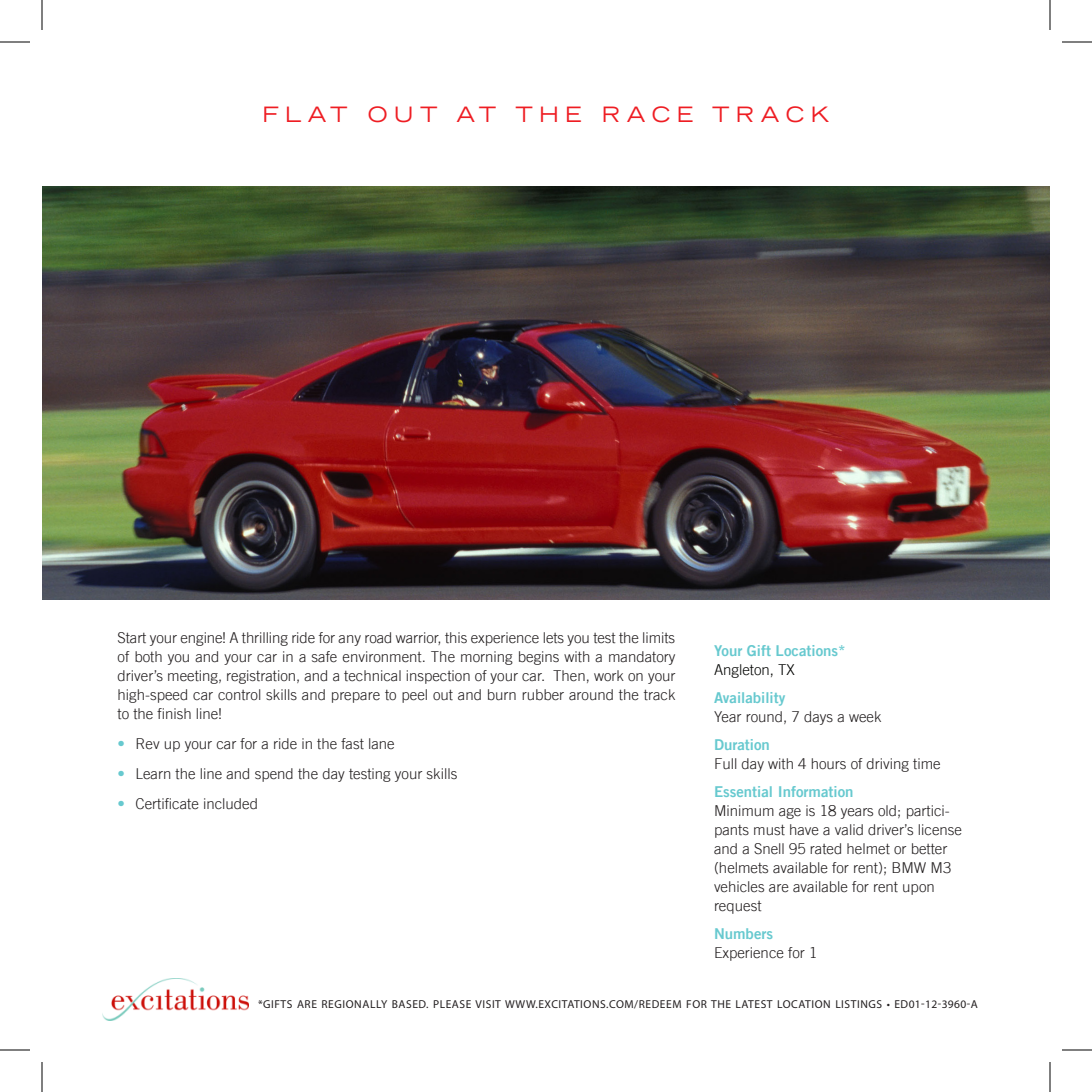
<style>
.page{position:relative;width:1092px;height:1092px;background:#fff}
.page>*{position:absolute;margin:0;border:0;box-sizing:border-box;transform-origin:0 0}
.Head{font:expanded 21px "Trade Gothic LT";letter-spacing:.3em;color:#ee1d23}
.t1{font:300 15px/19px "Trade Gothic LT";color:#231f20}
.t2{font:15px/19px "Trade Gothic LT Bold Two";color:#67c9cf}
.t3{font:300 15px/29.8px "Trade Gothic LT";color:#67c9cf;text-align:justify}
.t4{font:11.6px "Myriad Pro";letter-spacing:.05em;color:#231f20}
.s1{font-family:"Trade Gothic LT";font-weight:300;color:#040503}
.s2{font-family:"Trade Gothic LT Bold Two";font-weight:400;color:#67c9cf}
</style>
<div class="page">
<img style="left:102px;top:978px;width:147px;height:42px">
<img style="left:42px;top:186px;width:1008px;height:414px">
<hr style="left:0;top:42px;width:30px;height:1px;background:#000">
<hr style="left:1062px;top:42px;width:30px;height:1px;background:#000">
<hr style="left:0;top:1050px;width:30px;height:1px;background:#000">
<hr style="left:1062px;top:1050px;width:30px;height:1px;background:#000">
<hr style="left:42px;top:0;width:1px;height:30px;background:#000">
<hr style="left:42px;top:1062px;width:1px;height:30px;background:#000">
<hr style="left:1050px;top:0;width:1px;height:30px;background:#000">
<hr style="left:1050px;top:1062px;width:1px;height:30px;background:#000">
<p class="Head" style="left:263px;top:100px;width:568px">FLAT OUT AT THE RACE TRACK</p>
<p class="t1" style="left:118px;top:628px;width:560px;text-align:justify">Start your engine! A thrilling ride for any road warrior, this experience lets you test the limits of both you and your car in a safe environment. The morning begins with a mandatory driver’s meeting, registration, and a technical inspection of your car. Then, work on your high-speed car control skills and prepare to peel out and burn rubber around the track to the finish line!</p>
<p class="t1" style="left:136px;top:734px;width:261px">Rev up your car for a ride in the fast lane</p>
<p class="t1" style="left:136px;top:764px;width:323px">Learn the line and spend the day testing your skills</p>
<p class="t1" style="left:136px;top:794px;width:124px">Certificate included</p>
<p class="t3" style="left:118px;top:729px;width:9px">• • •</p>
<p class="t2" style="left:714px;top:641px;width:133px">Your Gift Locations*<br><span class="s1">Angleton, TX</span></p>
<p class="t1" style="left:714px;top:688px;width:169px"><span class="s2">Availability<br></span>Year round, 7 days a week</p>
<p class="t1" style="left:714px;top:735px;width:228px"><span class="s2">Duration<br></span>Full day with 4 hours of driving time</p>
<p class="t1" style="left:714px;top:782px;width:250px"><span class="s2">Essential Information<br></span>Minimum age is 18 years old; partici&shy;pants must have a valid driver’s license and a Snell 95 rated helmet or better (helmets available for rent); BMW M3 vehicles are available for rent upon request</p>
<p class="t1" style="left:714px;top:924px;width:105px"><span class="s2">Numbers<br></span>Experience for 1</p>
<p class="t4" style="left:258px;top:997px;width:389px">*GIFTS ARE REGIONALLY BASED. PLEASE VISIT WWW.EXCITATIONS.COM/REDEEM</p>
<p class="t4" style="left:686px;top:997px;width:293px">FOR THE LATEST LOCATION LISTINGS • ED01-12-3960-A</p>
</div>
